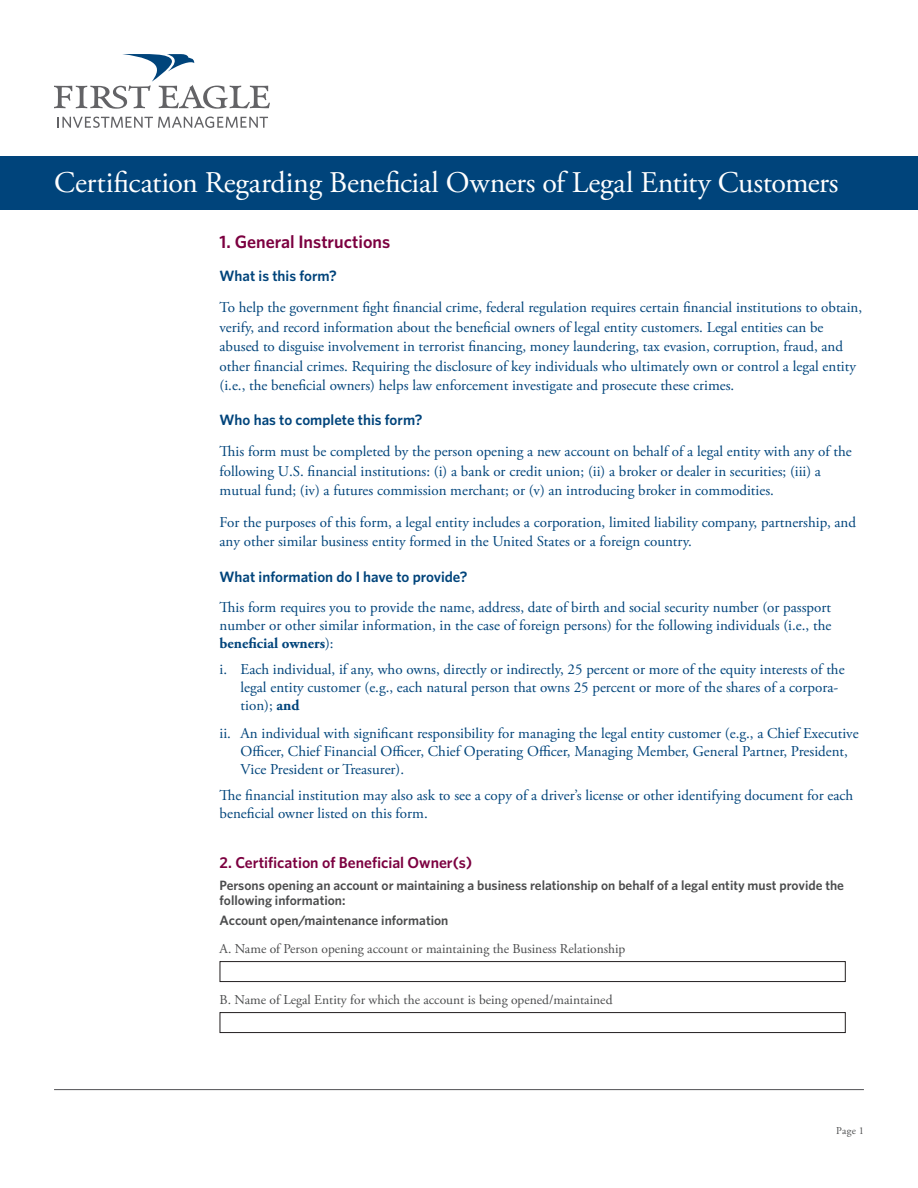
<style>
.page{position:relative;width:918px;height:1188px;background:#fff}
.page>*{position:absolute;margin:0;border:0;box-sizing:border-box;transform-origin:0 0}
.FE_title{font:30px "Adobe Garamond Pro";letter-spacing:-.01em;color:#fff}
.Form_Section_2{font:600 18px "Whitney";color:#7c0040}
.Form_Section_2-2{font:600 15.75px "Whitney";color:#7c0040}
.Form_Top_text{font:15px/19.5px "Adobe Garamond Pro";color:#00447b}
.Form_Section_2-3{font:600 15px "Whitney";color:#00447b}
.Field_Identifiers{font:600 13.5px/15px "Whitney";color:#4b4c4d}
.Field_Identifiers-2{font:13.5px "Adobe Garamond Pro";color:#4b4c4d}
.t1{font:10.5px "Adobe Garamond Pro";color:#4b4c4d}
.s1{font-weight:700}
</style>
<div class="page">
<svg style="left:57px;top:117px;width:211px;height:11px"></svg>
<svg style="left:54px;top:54px;width:216px;height:55px"></svg>
<div style="left:0;top:156px;width:918px;height:54px;background:#00447b"></div>
<hr style="left:54px;top:1089px;width:810px;height:1px;background:#636366">
<div style="left:220px;top:961px;width:626px;height:21px;border:1px solid #231f20"></div>
<div style="left:220px;top:1012px;width:626px;height:21px;border:1px solid #231f20"></div>
<p class="FE_title" style="left:54px;top:165px;width:786px">Certification Regarding Beneficial Owners of Legal Entity Customers</p>
<p class="Form_Section_2" style="left:220px;top:230px;width:172px">1. General Instructions</p>
<p class="Form_Section_2-3" style="left:220px;top:265px;width:119px">What is this form?</p>
<p class="Form_Top_text" style="left:220px;top:298px;width:644px">To help the government fight financial crime, federal regulation requires certain financial institutions to obtain, verify, and record information about the beneficial owners of legal entity customers. Legal entities can be abused to disguise involvement in terrorist financing, money laundering, tax evasion, corruption, fraud, and other financial crimes. Requiring the disclosure of key individuals who ultimately own or control a legal entity (i.e., the beneficial owners) helps law enforcement investigate and prosecute these crimes.</p>
<p class="Form_Section_2-3" style="left:220px;top:409px;width:204px">Who has to complete this form?</p>
<p class="Form_Top_text" style="left:220px;top:442px;width:634px">This form must be completed by the person opening a new account on behalf of a legal entity with any of the following U.S. financial institutions: (i) a bank or credit union; (ii) a broker or dealer in securities; (iii) a mutual fund; (iv) a futures commission merchant; or (v) an introducing broker in commodities.</p>
<p class="Form_Top_text" style="left:220px;top:513px;width:638px">For the purposes of this form, a legal entity includes a corporation, limited liability company, partnership, and any other similar business entity formed in the United States or a foreign country.</p>
<p class="Form_Section_2-3" style="left:220px;top:567px;width:250px">What information do I have to provide?</p>
<p class="Form_Top_text" style="left:220px;top:599px;width:613px;line-height:18px;text-align:justify">This form requires you to provide the name, address, date of birth and social security number (or passport number or other similar information, in the case of foreign persons) for the following individuals (i.e., the <span class="s1">beneficial owners</span>):</p>
<p class="Form_Top_text" style="left:241px;top:660px;width:606px;line-height:18px;text-indent:-21px">i. Each individual, if any, who owns, directly or indirectly, 25 percent or more of the equity interests of the legal entity customer (e.g., each natural person that owns 25 percent or more of the shares of a corpora&shy;tion); <span class="s1">and</span></p>
<p class="Form_Top_text" style="left:241px;top:725px;width:620px;line-height:18px;text-indent:-21px">ii. An individual with significant responsibility for managing the legal entity customer (e.g., a Chief Executive<br>Officer, Chief Financial Officer, Chief Operating Officer, Managing Member, General Partner, President,<br>Vice President or Treasurer).</p>
<p class="Form_Top_text" style="left:220px;top:786px;width:635px;line-height:18px">The financial institution may also ask to see a copy of a driver’s license or other identifying document for each beneficial owner listed on this form.</p>
<p class="Form_Section_2-2" style="left:220px;top:853px;width:254px">2. Certification of Beneficial Owner(s)</p>
<p class="Field_Identifiers" style="left:220px;top:878px;width:626px">Persons opening an account or maintaining a business relationship on behalf of a legal entity must provide the following information:</p>
<p class="Field_Identifiers" style="left:220px;top:912px;width:230px">Account open/maintenance information</p>
<p class="Field_Identifiers-2" style="left:220px;top:941px;width:407px">A. Name of Person opening account or maintaining the Business Relationship</p>
<p class="Field_Identifiers-2" style="left:220px;top:992px;width:394px">B. Name of Legal Entity for which the account is being opened/maintained</p>
<p class="t1" style="left:836px;top:1124px;width:29px">Page 1</p>
</div>
